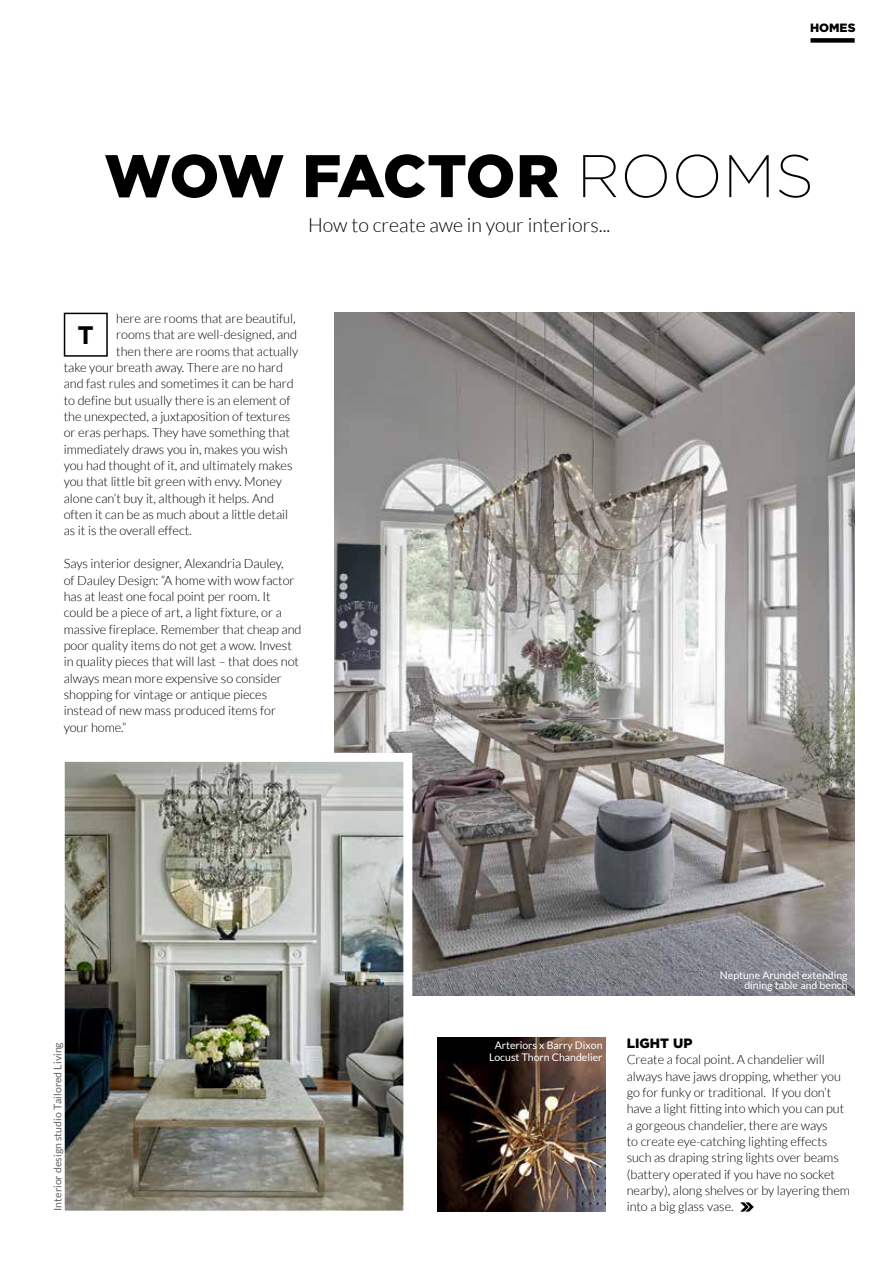
<style>
.page{position:relative;width:893px;height:1263px;background:#fff}
.page>*{position:absolute;margin:0;border:0;box-sizing:border-box;transform-origin:0 0}
.t1{font:900 60px "Gotham";letter-spacing:-.03em;color:#000}
.t2{font:700 25.35px "Gotham";color:#000}
.t3{font:300 19.5px "Lato";color:#000}
.t4{font:900 13.5px "Gotham";color:#000}
.t5{font:300 12.75px/16.4px "Lato";letter-spacing:-.005em;color:#000}
.t6{font:900 12px "Gotham";color:#000}
.t7{font:10.5px/10.5px "Lato";color:#fff;text-align:right}
.t8{font:10.5px "Lato";color:#636466}
.s1{font-weight:200}
</style>
<div class="page">
<div style="left:810px;top:38px;width:45px;height:5px;background:#000"></div>
<div style="left:64px;top:313px;width:44px;height:44px;border:2px solid #000"></div>
<img style="left:334px;top:313px;width:521px;height:682px">
<img style="left:438px;top:1037px;width:167px;height:175px">
<img style="left:66px;top:763px;width:336px;height:447px">
<div style="left:56px;top:753px;width:356px;height:467px;border:9px solid #fff"></div>
<svg style="left:741px;top:1203px;width:12px;height:9px"></svg>
<p class="t6" style="left:810px;top:20px;width:47px">HOMES</p>
<h1 class="t1" style="left:104px;top:135px;width:711px">WOW FACTOR <span class="s1">ROOMS</span></h1>
<h3 class="t3" style="left:308px;top:214px;width:304px">How to create awe in your interiors...</h3>
<p class="t5" style="left:116px;top:310px;width:181px">here are rooms that are beautiful,</p>
<p class="t5" style="left:116px;top:327px;width:182px">rooms that are well-designed, and</p>
<p class="t5" style="left:116px;top:343px;width:184px">then there are rooms that actually</p>
<p class="t5" style="left:64px;top:359px;width:221px">take your breath away. There are no hard</p>
<p class="t5" style="left:64px;top:376px;width:232px">and fast rules and sometimes it can be hard</p>
<p class="t5" style="left:64px;top:392px;width:228px">to define but usually there is an element of</p>
<p class="t5" style="left:64px;top:408px;width:228px">the unexpected, a juxtaposition of textures</p>
<p class="t5" style="left:64px;top:425px;width:228px">or eras perhaps. They have something that</p>
<p class="t5" style="left:64px;top:441px;width:225px">immediately draws you in, makes you wish</p>
<p class="t5" style="left:64px;top:457px;width:230px">you had thought of it, and ultimately makes</p>
<p class="t5" style="left:64px;top:474px;width:220px">you that little bit green with envy. Money</p>
<p class="t5" style="left:64px;top:490px;width:212px">alone can’t buy it, although it helps. And</p>
<p class="t5" style="left:64px;top:506px;width:226px">often it can be as much about a little detail</p>
<p class="t5" style="left:64px;top:523px;width:129px">as it is the overall effect.</p>
<p class="t5" style="left:64px;top:555px;width:239px">Says interior designer, Alexandria Dauley,<br>of Dauley Design: “A home with wow factor has at least one focal point per room. It could be a piece of art, a light fixture, or a massive fireplace. Remember that cheap and poor quality items do not get a wow. Invest in quality pieces that will last – that does not always mean more expensive so consider shopping for vintage or antique pieces instead of new mass produced items for your home.”</p>
<h2 class="t2" style="left:78px;top:318px;width:18px">T</h2>
<p class="t8" style="left:52px;top:1211px;width:170px;rotate:-90deg">Interior design studio Tailored Living</p>
<p class="t7" style="left:489px;top:1039px;width:115px;line-height:11.7px;text-align:center">Arteriors x Barry Dixon<br>Locust Thorn Chandelier</p>
<p class="t7" style="left:720px;top:969px;width:129px">Neptune Arundel extending dining table and bench</p>
<p class="t4" style="left:627px;top:1034px;width:67px">LIGHT UP</p>
<p class="t5" style="left:627px;top:1051px;width:225px">Create a focal point. A chandelier will always have jaws dropping, whether you go for funky or traditional. If you don’t have a light fitting into which you can put a gorgeous chandelier, there are ways<br>to create eye-catching lighting effects such as draping string lights over beams (battery operated if you have no socket nearby), along shelves or by layering them into a big glass vase.</p>
</div>
